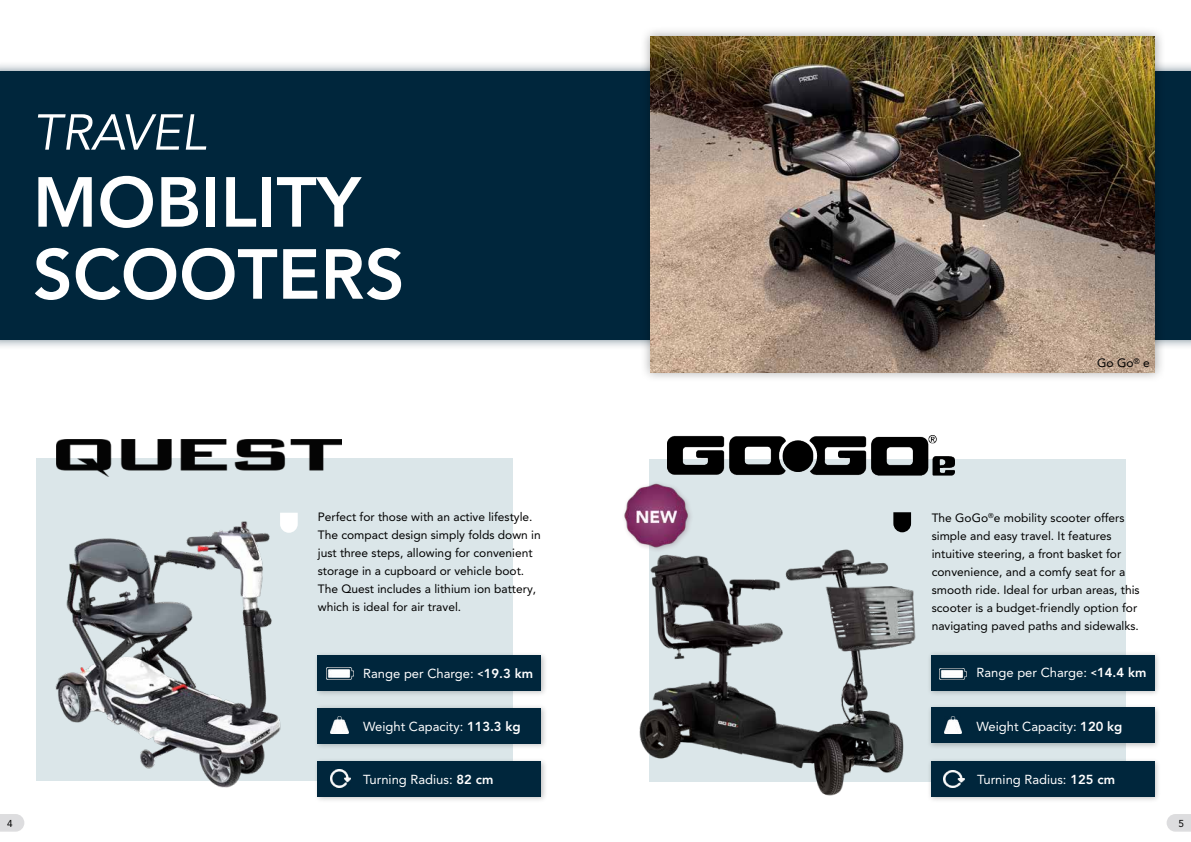
<style>
.page{position:relative;width:1191px;height:842px;background:#fff}
.page>*{position:absolute;margin:0;border:0;box-sizing:border-box;transform-origin:0 0}
.t1{font:800 70px/72px "Avenir LT Pro";color:#fff}
.t2{font:italic 50px "Avenir LT Pro";color:#fff}
.t3{font:13px "Avenir LT Pro";color:#fff}
.t4{font:12px/18px "Avenir LT Pro";color:#000}
.t5{font:10px "Avenir LT Pro";color:#000}
.s1{font-weight:800;font-size:10px}
.s2{font-weight:800}
</style>
<div class="page">
<svg style="left:1166px;top:814px;width:25px;height:18px"></svg>
<svg style="left:0;top:814px;width:24px;height:18px"></svg>
<div style="left:0;top:61px;width:1191px;height:290px;background:#00263c;opacity:.55"></div>
<div style="left:0;top:72px;width:1191px;height:268px;background:#00263c"></div>
<div style="left:36px;top:458px;width:476px;height:322px;background:#dbe6e9"></div>
<img style="left:46px;top:521px;width:252px;height:267px">
<img style="left:56px;top:439px;width:286px;height:38px">
<div style="left:314px;top:651px;width:234px;height:46px;background:#000;opacity:.24"></div>
<div style="left:318px;top:655px;width:223px;height:35px;background:#00263c"></div>
<div style="left:314px;top:757px;width:234px;height:46px;background:#000;opacity:.24"></div>
<div style="left:318px;top:761px;width:223px;height:36px;background:#00263c"></div>
<div style="left:314px;top:704px;width:234px;height:46px;background:#000;opacity:.24"></div>
<div style="left:318px;top:708px;width:223px;height:35px;background:#00263c"></div>
<svg style="left:280px;top:513px;width:18px;height:20px"></svg>
<div style="left:640px;top:26px;width:525px;height:356px;background:#000;opacity:.35"></div>
<img style="left:651px;top:36px;width:504px;height:336px">
<img style="left:326px;top:668px;width:27px;height:11px">
<img style="left:330px;top:716px;width:18px;height:17px">
<img style="left:330px;top:770px;width:20px;height:18px">
<div style="left:649px;top:459px;width:476px;height:323px;background:#dbe6e9"></div>
<div style="left:927px;top:651px;width:234px;height:46px;background:#000;opacity:.24"></div>
<div style="left:931px;top:655px;width:223px;height:35px;background:#00263c"></div>
<div style="left:927px;top:757px;width:234px;height:46px;background:#000;opacity:.24"></div>
<div style="left:931px;top:761px;width:223px;height:35px;background:#00263c"></div>
<div style="left:927px;top:704px;width:234px;height:46px;background:#000;opacity:.24"></div>
<div style="left:931px;top:708px;width:223px;height:35px;background:#00263c"></div>
<svg style="left:893px;top:512px;width:18px;height:7px"></svg>
<img style="left:667px;top:435px;width:287px;height:40px">
<img style="left:939px;top:668px;width:27px;height:12px">
<img style="left:944px;top:716px;width:17px;height:18px">
<img style="left:944px;top:770px;width:20px;height:18px">
<img style="left:639px;top:519px;width:277px;height:277px">
<img style="left:624px;top:483px;width:70px;height:70px">
<h2 class="t2" style="left:33px;top:103px;width:175px">TRAVEL</h2>
<h1 class="t1" style="left:33px;top:167px;width:373px">MOBILITY<br>SCOOTERS</h1>
<p class="t4" style="left:318px;top:508px;width:224px">Perfect for those with an active lifestyle.<br>The compact design simply folds down in just three steps, allowing for convenient storage in a cupboard or vehicle boot.<br>The Quest includes a lithium ion battery, which is ideal for air travel.</p>
<p class="t3" style="left:363px;top:665px;width:171px">Range per Charge: <span class="s1">&lt;</span><span class="s2">19.3 km</span></p>
<p class="t3" style="left:363px;top:718px;width:159px">Weight Capacity: <span class="s2">113.3 kg</span></p>
<p class="t3" style="left:363px;top:772px;width:131px">Turning Radius: <span class="s2">82 cm</span></p>
<p class="t4" style="left:1097px;top:354px;width:54px">Go Go<sup>®</sup> e</p>
<p class="t4" style="left:931px;top:508px;width:209px">The GoGo<sup>®</sup>e mobility scooter offers simple and easy travel. It features intuitive steering, a front basket for convenience, and a comfy seat for a smooth ride. Ideal for urban areas, this scooter is a budget-friendly option for navigating paved paths and sidewalks.</p>
<p class="t3" style="left:976px;top:665px;width:171px">Range per Charge: <span class="s1">&lt;</span><span class="s2">14.4 km</span></p>
<p class="t3" style="left:976px;top:718px;width:147px">Weight Capacity: <span class="s2">120 kg</span></p>
<p class="t3" style="left:977px;top:771px;width:139px">Turning Radius: <span class="s2">125 cm</span></p>
<p class="t5" style="left:7px;top:817px;width:7px">4</p>
<p class="t5" style="left:1178px;top:817px;width:7px">5</p>
</div>
